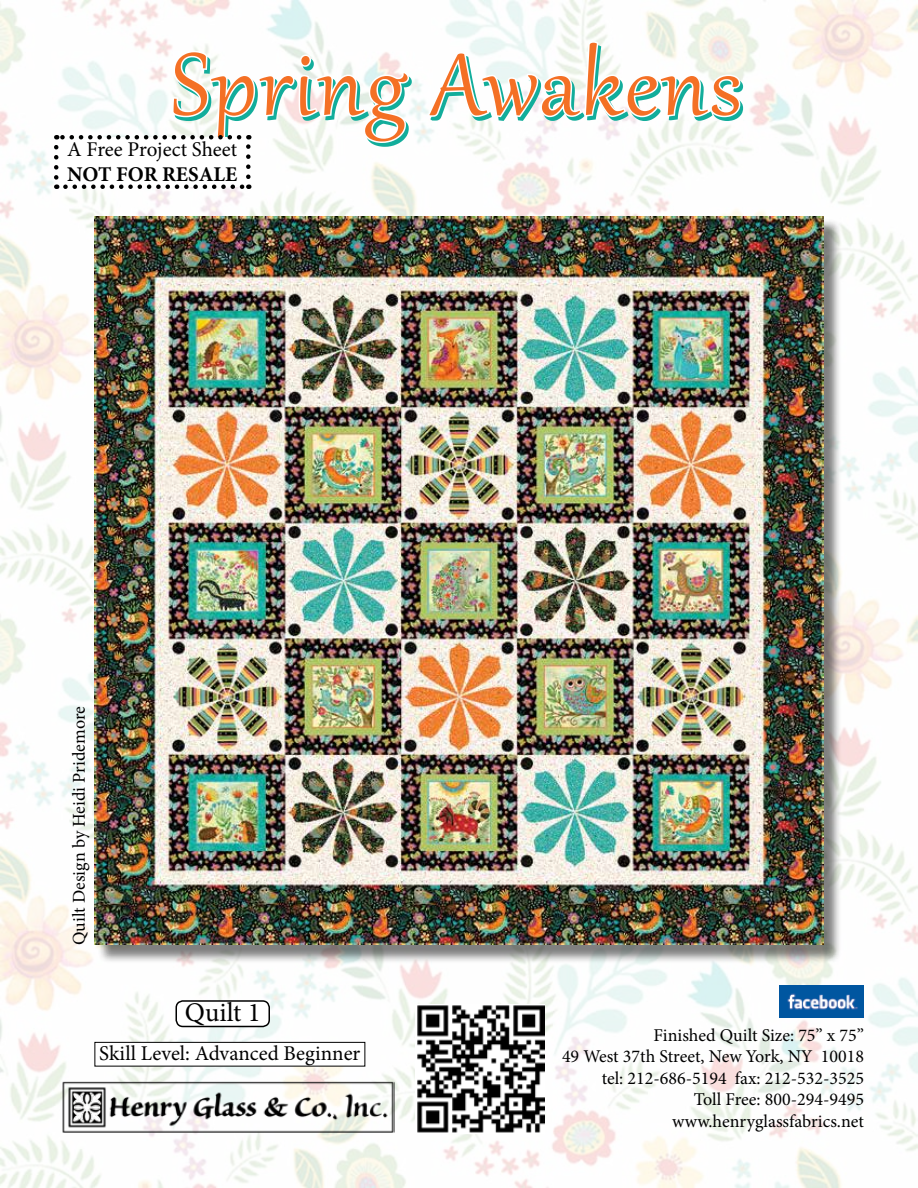
<style>
.page{position:relative;width:918px;height:1188px;background:#fff}
.page>*{position:absolute;margin:0;border:0;box-sizing:border-box;transform-origin:0 0}
.t1{font:108px "Gabriola";letter-spacing:.025em;color:#12ad9b}
.t2{font:27px "Minion Pro";letter-spacing:.005em;color:#000}
.t3{font:21px "Minion Pro";color:#000}
.t4{font:700 21px "Minion Pro";color:#000}
.t5{font:18px/21.6px "Minion Pro";color:#000;text-align:right}
</style>
<div class="page">
<img style="left:0;top:0;width:918px;height:1188px">
<svg style="left:426px;top:40px;width:319px;height:83px"></svg>
<img style="left:416px;top:1004px;width:128px;height:129px">
<img style="left:780px;top:986px;width:84px;height:31px">
<img style="left:62px;top:1080px;width:332px;height:54px">
<div style="left:176px;top:1001px;width:93px;height:25px;background:#fff;border-radius:7px"></div>
<div style="left:176px;top:1000px;width:94px;height:27px;border:2px solid #000;border-radius:7px"></div>
<div style="left:95px;top:1042px;width:270px;height:24px;background:#fff"></div>
<div style="left:94px;top:1042px;width:271px;height:24px;border:1px solid #000"></div>
<svg style="left:54px;top:0;width:360px;height:189px"></svg>
<div style="left:97px;top:218px;width:745px;height:745px;background:#000;opacity:.5"></div>
<img style="left:94px;top:216px;width:730px;height:729px">
<h1 class="t1" style="left:174px;top:18px;width:571px">Spring Awakens</h1>
<p class="t3" style="left:67px;top:135px;width:171px">A Free Project Sheet</p>
<p class="t4" style="left:67px;top:160px;width:172px">NOT FOR RESALE</p>
<p class="t5" style="left:68px;top:945px;width:240px;rotate:-90deg">Quilt Design by Heidi Pridemore</p>
<h2 class="t2" style="left:185px;top:995px;width:77px">Quilt 1</h2>
<p class="t3" style="left:99px;top:1039px;width:263px">Skill Level: Advanced Beginner</p>
<p class="t5" style="left:562px;top:1024px;width:303px">Finished Quilt Size: 75” x 75”<br>49 West 37th Street, New York, NY 10018 tel: 212-686-5194 fax: 212-532-3525<br>Toll Free: 800-294-9495 www.henryglassfabrics.net</p>
</div>
